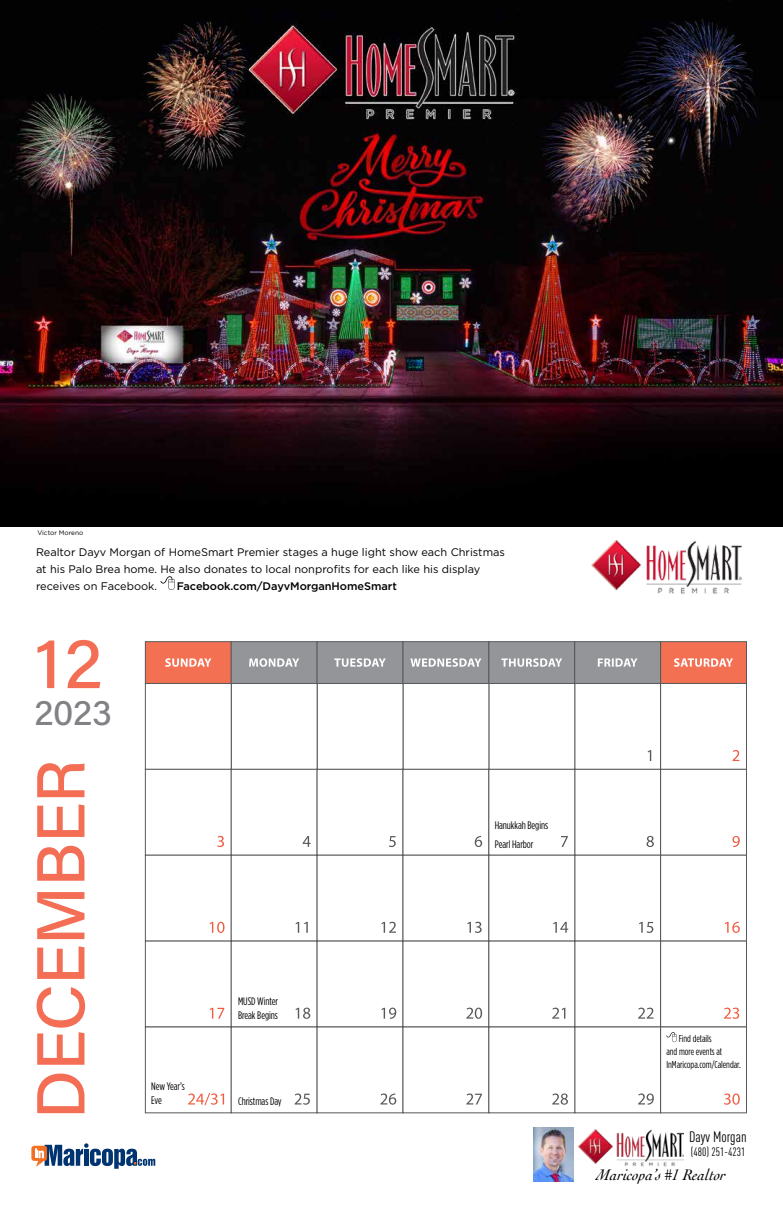
<style>
.page{position:relative;width:783px;height:1206px;background:#fff}
.page>*{position:absolute;margin:0;border:0;box-sizing:border-box;transform-origin:0 0}
.t1{font:500 72px "Acumin Pro";color:#f36e54}
.t2{font:500 68px "Acumin Pro";letter-spacing:-.01em;color:#f36e54}
.t3{font:500 36px "Acumin Pro";color:#818285}
.t4{font:italic 16px "Cochin";color:#000}
.t5{font:15px "DIN Cond";color:#000}
.t6{font:12px "DIN Cond";color:#000}
.t7{font:11px/17px "Gotham";color:#000}
.t8{font:500 11px "Gotham";letter-spacing:-.005em;color:#000}
.t9{font:10.9px/14px "Gotham Condensed";letter-spacing:-.005em;color:#000}
.t10{font:10px/13px "Gotham Condensed";color:#000}
.t11{font:6.5px "Gotham";color:#000}
</style>
<div class="page">
<div style="left:489px;top:683px;width:86px;height:87px;border:1px solid #58595b"></div>
<div style="left:403px;top:683px;width:86px;height:87px;border:1px solid #58595b"></div>
<div style="left:317px;top:683px;width:86px;height:87px;border:1px solid #58595b"></div>
<div style="left:145px;top:683px;width:87px;height:87px;border:1px solid #58595b"></div>
<div style="left:574px;top:769px;width:87px;height:87px;border:1px solid #58595b"></div>
<div style="left:574px;top:855px;width:87px;height:86px;border:1px solid #58595b"></div>
<div style="left:574px;top:941px;width:87px;height:86px;border:1px solid #58595b"></div>
<div style="left:660px;top:683px;width:87px;height:87px;border:1px solid #58595b"></div>
<div style="left:660px;top:769px;width:87px;height:87px;border:1px solid #58595b"></div>
<div style="left:660px;top:855px;width:87px;height:86px;border:1px solid #58595b"></div>
<div style="left:660px;top:941px;width:87px;height:86px;border:1px solid #58595b"></div>
<div style="left:145px;top:769px;width:87px;height:87px;border:1px solid #58595b"></div>
<div style="left:145px;top:855px;width:87px;height:86px;border:1px solid #58595b"></div>
<div style="left:145px;top:941px;width:87px;height:86px;border:1px solid #58595b"></div>
<div style="left:231px;top:769px;width:86px;height:87px;border:1px solid #58595b"></div>
<div style="left:231px;top:855px;width:86px;height:86px;border:1px solid #58595b"></div>
<div style="left:231px;top:941px;width:86px;height:86px;border:1px solid #58595b"></div>
<div style="left:317px;top:769px;width:86px;height:87px;border:1px solid #58595b"></div>
<div style="left:317px;top:855px;width:86px;height:86px;border:1px solid #58595b"></div>
<div style="left:317px;top:941px;width:86px;height:86px;border:1px solid #58595b"></div>
<div style="left:403px;top:769px;width:86px;height:87px;border:1px solid #58595b"></div>
<div style="left:403px;top:855px;width:86px;height:86px;border:1px solid #58595b"></div>
<div style="left:403px;top:941px;width:86px;height:86px;border:1px solid #58595b"></div>
<div style="left:489px;top:769px;width:86px;height:87px;border:1px solid #58595b"></div>
<div style="left:489px;top:855px;width:86px;height:86px;border:1px solid #58595b"></div>
<div style="left:489px;top:941px;width:86px;height:86px;border:1px solid #58595b"></div>
<svg style="left:648px;top:750px;width:3px;height:11px"></svg>
<svg style="left:647px;top:836px;width:7px;height:11px"></svg>
<svg style="left:639px;top:922px;width:14px;height:11px"></svg>
<svg style="left:733px;top:750px;width:6px;height:11px"></svg>
<svg style="left:732px;top:836px;width:8px;height:11px"></svg>
<svg style="left:725px;top:922px;width:15px;height:11px"></svg>
<svg style="left:217px;top:836px;width:7px;height:11px"></svg>
<svg style="left:210px;top:922px;width:15px;height:11px"></svg>
<svg style="left:303px;top:836px;width:8px;height:11px"></svg>
<svg style="left:296px;top:922px;width:12px;height:11px"></svg>
<svg style="left:389px;top:836px;width:7px;height:11px"></svg>
<svg style="left:381px;top:922px;width:15px;height:11px"></svg>
<svg style="left:475px;top:836px;width:7px;height:11px"></svg>
<svg style="left:467px;top:922px;width:15px;height:11px"></svg>
<svg style="left:561px;top:836px;width:7px;height:11px"></svg>
<svg style="left:553px;top:922px;width:15px;height:11px"></svg>
<div style="left:145px;top:642px;width:86px;height:41px;background:#f37053"></div>
<div style="left:145px;top:641px;width:87px;height:43px;border:1px solid #58595b"></div>
<div style="left:231px;top:642px;width:86px;height:41px;background:#939598"></div>
<div style="left:231px;top:641px;width:86px;height:43px;border:1px solid #58595b"></div>
<div style="left:317px;top:642px;width:86px;height:41px;background:#939598"></div>
<div style="left:317px;top:641px;width:86px;height:43px;border:1px solid #58595b"></div>
<div style="left:403px;top:642px;width:86px;height:41px;background:#939598"></div>
<div style="left:403px;top:641px;width:86px;height:43px;border:1px solid #58595b"></div>
<div style="left:489px;top:642px;width:86px;height:41px;background:#939598"></div>
<div style="left:489px;top:641px;width:86px;height:43px;border:1px solid #58595b"></div>
<div style="left:575px;top:642px;width:86px;height:41px;background:#939598"></div>
<div style="left:574px;top:641px;width:87px;height:43px;border:1px solid #58595b"></div>
<div style="left:661px;top:642px;width:85px;height:41px;background:#f37053"></div>
<div style="left:660px;top:641px;width:87px;height:43px;border:1px solid #58595b"></div>
<svg style="left:165px;top:658px;width:46px;height:9px"></svg>
<svg style="left:249px;top:658px;width:50px;height:9px"></svg>
<svg style="left:334px;top:658px;width:52px;height:9px"></svg>
<svg style="left:410px;top:658px;width:71px;height:9px"></svg>
<svg style="left:501px;top:658px;width:61px;height:9px"></svg>
<svg style="left:598px;top:658px;width:40px;height:9px"></svg>
<svg style="left:674px;top:658px;width:59px;height:9px"></svg>
<div style="left:574px;top:1027px;width:87px;height:86px;border:1px solid #58595b"></div>
<div style="left:660px;top:1027px;width:87px;height:86px;border:1px solid #58595b"></div>
<div style="left:145px;top:1027px;width:87px;height:86px;border:1px solid #58595b"></div>
<div style="left:231px;top:1027px;width:86px;height:86px;border:1px solid #58595b"></div>
<div style="left:317px;top:1027px;width:86px;height:86px;border:1px solid #58595b"></div>
<div style="left:403px;top:1027px;width:86px;height:86px;border:1px solid #58595b"></div>
<div style="left:489px;top:1027px;width:86px;height:86px;border:1px solid #58595b"></div>
<svg style="left:638px;top:1008px;width:16px;height:11px"></svg>
<svg style="left:638px;top:1093px;width:16px;height:12px"></svg>
<svg style="left:724px;top:1008px;width:15px;height:11px"></svg>
<svg style="left:724px;top:1093px;width:16px;height:12px"></svg>
<svg style="left:210px;top:1008px;width:14px;height:11px"></svg>
<svg style="left:188px;top:1093px;width:36px;height:12px"></svg>
<svg style="left:296px;top:1008px;width:14px;height:11px"></svg>
<svg style="left:295px;top:1093px;width:15px;height:12px"></svg>
<svg style="left:381px;top:1008px;width:15px;height:11px"></svg>
<svg style="left:380px;top:1093px;width:16px;height:12px"></svg>
<svg style="left:466px;top:1008px;width:16px;height:11px"></svg>
<svg style="left:466px;top:1093px;width:16px;height:12px"></svg>
<svg style="left:552px;top:1008px;width:13px;height:11px"></svg>
<svg style="left:552px;top:1093px;width:16px;height:12px"></svg>
<img style="left:0;top:0;width:783px;height:526px">
<svg style="left:161px;top:576px;width:14px;height:14px"></svg>
<svg style="left:32px;top:1143px;width:123px;height:26px"></svg>
<img style="left:591px;top:540px;width:151px;height:54px">
<svg style="left:666px;top:1032px;width:11px;height:10px"></svg>
<img style="left:579px;top:1129px;width:104px;height:38px">
<img style="left:534px;top:1127px;width:40px;height:54px">
<p class="t11" style="left:38px;top:529px;width:47px">Victor Moreno</p>
<p class="t7" style="left:36px;top:543px;width:471px">Realtor Dayv Morgan of HomeSmart Premier stages a huge light show each Christmas at his Palo Brea home. He also donates to local nonprofits for each like his display receives on Facebook.</p>
<p class="t8" style="left:177px;top:579px;width:222px">Facebook.com/DayvMorganHomeSmart</p>
<h1 class="t1" style="left:35px;top:613px;width:70px">12</h1>
<h3 class="t3" style="left:35px;top:688px;width:79px">2023</h3>
<h2 class="t2" style="left:13px;top:1119px;width:361px;rotate:-90deg">DECEMBER</h2>
<p class="t9" style="left:151px;top:1079px;width:35px">New Year’s<br>Eve</p>
<p class="t9" style="left:238px;top:994px;width:42px">MUSD Winter<br>Break Begins</p>
<p class="t9" style="left:238px;top:1094px;width:45px">Christmas Day</p>
<p class="t9" style="left:495px;top:818px;width:55px">Hanukkah Begins</p>
<p class="t9" style="left:495px;top:837px;width:40px">Pearl Harbor</p>
<p class="t10" style="left:666px;top:1032px;width:76px;text-indent:12px">Find details<br>and more events at<br>InMaricopa.com/Calendar.</p>
<h3 class="t5" style="left:689px;top:1128px;width:59px">Dayv Morgan</h3>
<p class="t6" style="left:691px;top:1145px;width:56px">(480) 251-4231</p>
<h3 class="t4" style="left:597px;top:1164px;width:131px">Maricopa’s #1 Realtor</h3>
</div>
